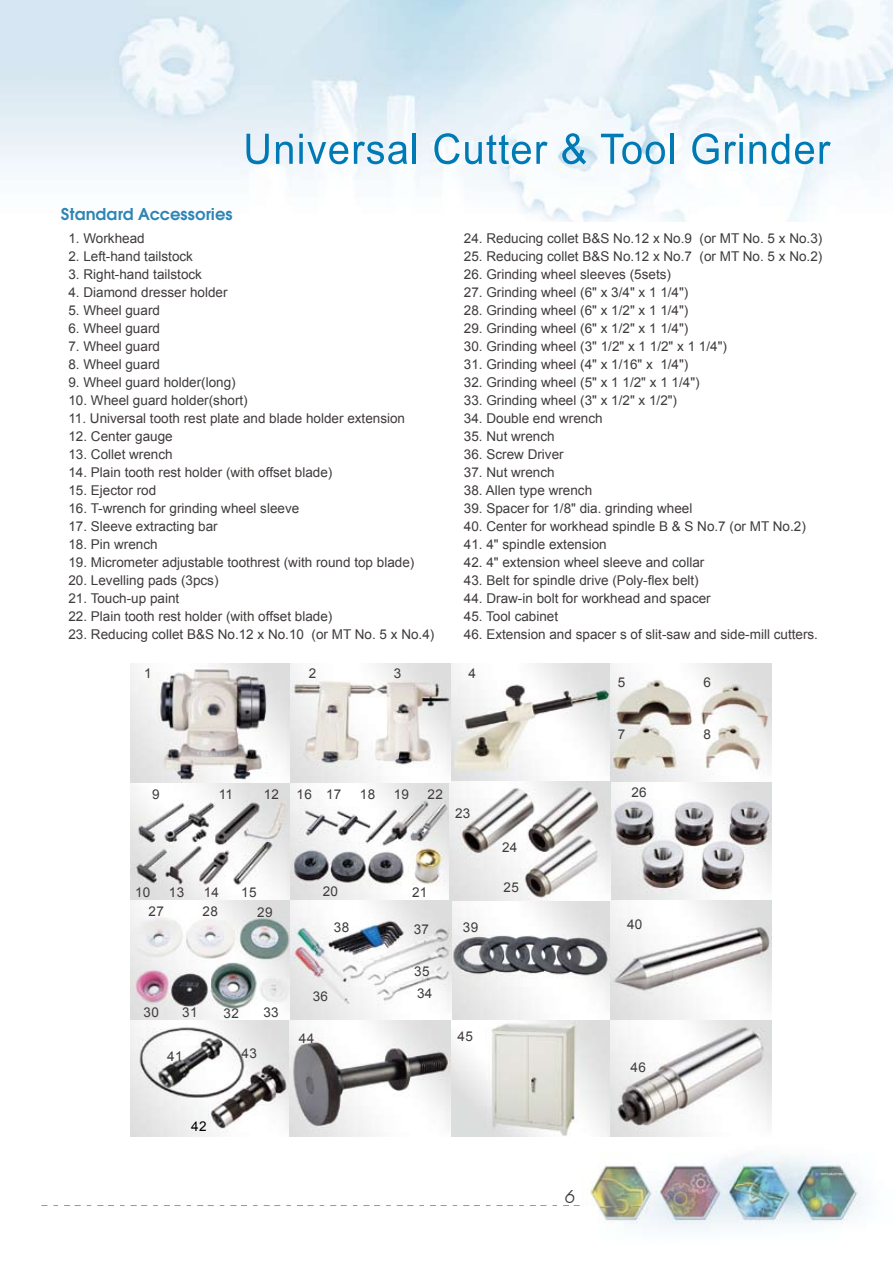
<style>
.page{position:relative;width:893px;height:1263px;background:#fff}
.page>*{position:absolute;margin:0;border:0;box-sizing:border-box;transform-origin:0 0}
.t1{font:600 18px "Avant Gar Got Itc TEE";color:#2d86b7}
.t2{font:italic 18px "Avant Garde IT Cby BT";color:#3f3b3a}
.t3{font:13.5px "Arial";color:#3f3b3a}
.t4{font:13.5px "Arial";color:#000}
</style>
<div class="page">
<img style="left:0;top:0;width:893px;height:221px">
<img style="left:586px;top:1153px;width:278px;height:76px">
<svg style="left:41px;top:1205px;width:539px;height:1px"></svg>
<svg style="left:246px;top:134px;width:23px;height:30px"></svg>
<svg style="left:276px;top:142px;width:17px;height:22px"></svg>
<svg style="left:299px;top:134px;width:49px;height:30px"></svg>
<svg style="left:354px;top:142px;width:53px;height:22px"></svg>
<hr style="left:413px;top:134px;width:3px;height:30px;background:#007ab4">
<svg style="left:434px;top:133px;width:114px;height:31px"></svg>
<svg style="left:562px;top:133px;width:24px;height:31px"></svg>
<svg style="left:601px;top:134px;width:64px;height:30px"></svg>
<hr style="left:670px;top:134px;width:4px;height:30px;background:#007ab4">
<svg style="left:692px;top:133px;width:27px;height:31px"></svg>
<svg style="left:725px;top:134px;width:18px;height:30px"></svg>
<svg style="left:739px;top:142px;width:4px;height:22px"></svg>
<svg style="left:749px;top:134px;width:40px;height:30px"></svg>
<svg style="left:795px;top:142px;width:19px;height:22px"></svg>
<svg style="left:820px;top:142px;width:11px;height:22px"></svg>
<img style="left:130px;top:663px;width:160px;height:357px">
<img style="left:451px;top:782px;width:321px;height:355px">
<img style="left:290px;top:663px;width:482px;height:119px">
<img style="left:290px;top:781px;width:162px;height:238px">
<img style="left:131px;top:1019px;width:320px;height:117px">
<h1 class="t1" style="left:61px;top:204px;width:173px">Standard Accessories</h1>
<p class="t3" style="left:68px;top:229px;width:78px">1. Workhead</p>
<p class="t3" style="left:68px;top:247px;width:126px">2. Left-hand tailstock</p>
<p class="t3" style="left:68px;top:265px;width:135px">3. Right-hand tailstock</p>
<p class="t3" style="left:68px;top:283px;width:161px">4. Diamond dresser holder</p>
<p class="t3" style="left:68px;top:301px;width:93px">5. Wheel guard</p>
<p class="t3" style="left:68px;top:319px;width:93px">6. Wheel guard</p>
<p class="t3" style="left:68px;top:337px;width:93px">7. Wheel guard</p>
<p class="t3" style="left:68px;top:355px;width:93px">8. Wheel guard</p>
<p class="t3" style="left:68px;top:373px;width:169px">9. Wheel guard holder(long)</p>
<p class="t3" style="left:68px;top:391px;width:181px">10. Wheel guard holder(short)</p>
<p class="t3" style="left:68px;top:409px;width:338px">11. Universal tooth rest plate and blade holder extension</p>
<p class="t3" style="left:68px;top:427px;width:106px">12. Center gauge</p>
<p class="t3" style="left:68px;top:445px;width:106px">13. Collet wrench</p>
<p class="t3" style="left:68px;top:463px;width:265px">14. Plain tooth rest holder (with offset blade)</p>
<p class="t3" style="left:68px;top:481px;width:89px">15. Ejector rod</p>
<p class="t3" style="left:68px;top:499px;width:232px">16. T-wrench for grinding wheel sleeve</p>
<p class="t3" style="left:68px;top:517px;width:151px">17. Sleeve extracting bar</p>
<p class="t3" style="left:68px;top:535px;width:91px">18. Pin wrench</p>
<p class="t3" style="left:68px;top:553px;width:347px">19. Micrometer adjustable toothrest (with round top blade)</p>
<p class="t3" style="left:68px;top:571px;width:152px">20. Levelling pads (3pcs)</p>
<p class="t3" style="left:68px;top:589px;width:112px">21. Touch-up paint</p>
<p class="t3" style="left:68px;top:607px;width:265px">22. Plain tooth rest holder (with offset blade)</p>
<p class="t3" style="left:68px;top:625px;width:367px">23. Reducing collet B&amp;S No.12 x No.10 (or MT No. 5 x No.4)</p>
<p class="t3" style="left:464px;top:229px;width:360px">24. Reducing collet B&amp;S No.12 x No.9 (or MT No. 5 x No.3)</p>
<p class="t3" style="left:464px;top:247px;width:360px">25. Reducing collet B&amp;S No.12 x No.7 (or MT No. 5 x No.2)</p>
<p class="t3" style="left:464px;top:265px;width:209px">26. Grinding wheel sleeves (5sets)</p>
<p class="t3" style="left:464px;top:283px;width:226px">27. Grinding wheel (6" x 3/4" x 1 1/4")</p>
<p class="t3" style="left:464px;top:301px;width:226px">28. Grinding wheel (6" x 1/2" x 1 1/4")</p>
<p class="t3" style="left:464px;top:319px;width:226px">29. Grinding wheel (6" x 1/2" x 1 1/4")</p>
<p class="t3" style="left:464px;top:337px;width:265px">30. Grinding wheel (3" 1/2" x 1 1/2" x 1 1/4")</p>
<p class="t3" style="left:464px;top:355px;width:226px">31. Grinding wheel (4" x 1/16" x 1/4")</p>
<p class="t3" style="left:464px;top:373px;width:237px">32. Grinding wheel (5" x 1 1/2" x 1 1/4")</p>
<p class="t3" style="left:464px;top:391px;width:215px">33. Grinding wheel (3" x 1/2" x 1/2")</p>
<p class="t3" style="left:464px;top:409px;width:140px">34. Double end wrench</p>
<p class="t3" style="left:464px;top:427px;width:92px">35. Nut wrench</p>
<p class="t3" style="left:464px;top:445px;width:101px">36. Screw Driver</p>
<p class="t3" style="left:464px;top:463px;width:92px">37. Nut wrench</p>
<p class="t3" style="left:464px;top:481px;width:130px">38. Allen type wrench</p>
<p class="t3" style="left:464px;top:499px;width:230px">39. Spacer for 1/8" dia. grinding wheel</p>
<p class="t3" style="left:464px;top:517px;width:343px">40. Center for workhead spindle B &amp; S No.7 (or MT No.2)</p>
<p class="t3" style="left:464px;top:535px;width:144px">41. 4" spindle extension</p>
<p class="t3" style="left:464px;top:553px;width:242px">42. 4" extension wheel sleeve and collar</p>
<p class="t3" style="left:464px;top:571px;width:236px">43. Belt for spindle drive (Poly-flex belt)</p>
<p class="t3" style="left:464px;top:589px;width:248px">44. Draw-in bolt for workhead and spacer</p>
<p class="t3" style="left:464px;top:607px;width:96px">45. Tool cabinet</p>
<p class="t3" style="left:464px;top:625px;width:356px">46. Extension and spacer s of slit-saw and side-mill cutters.</p>
<p class="t3" style="left:144px;top:664px;width:9px">1</p>
<p class="t3" style="left:468px;top:664px;width:9px">4</p>
<p class="t3" style="left:309px;top:664px;width:9px">2</p>
<p class="t3" style="left:394px;top:664px;width:9px">3</p>
<p class="t3" style="left:618px;top:674px;width:9px">5</p>
<p class="t3" style="left:704px;top:674px;width:9px">6</p>
<p class="t3" style="left:618px;top:726px;width:9px">7</p>
<p class="t3" style="left:704px;top:726px;width:9px">8</p>
<p class="t3" style="left:152px;top:785px;width:9px">9</p>
<p class="t3" style="left:219px;top:785px;width:16px">11</p>
<p class="t3" style="left:264px;top:785px;width:17px">12</p>
<p class="t3" style="left:135px;top:883px;width:17px">10</p>
<p class="t3" style="left:169px;top:883px;width:17px">13</p>
<p class="t3" style="left:204px;top:883px;width:17px">14</p>
<p class="t3" style="left:241px;top:883px;width:17px">15</p>
<p class="t3" style="left:148px;top:902px;width:17px">27</p>
<p class="t3" style="left:203px;top:902px;width:17px">28</p>
<p class="t3" style="left:257px;top:903px;width:17px">29</p>
<p class="t3" style="left:144px;top:1003px;width:17px">30</p>
<p class="t3" style="left:182px;top:1003px;width:17px">31</p>
<p class="t3" style="left:223px;top:1004px;width:17px">32</p>
<p class="t3" style="left:263px;top:1003px;width:17px">33</p>
<p class="t3" style="left:167px;top:1048px;width:17px">41</p>
<p class="t3" style="left:242px;top:1045px;width:17px">43</p>
<p class="t3" style="left:297px;top:785px;width:46px">16 17</p>
<p class="t3" style="left:360px;top:785px;width:17px">18</p>
<p class="t3" style="left:394px;top:785px;width:17px">19</p>
<p class="t3" style="left:428px;top:785px;width:17px">22</p>
<p class="t3" style="left:631px;top:783px;width:17px">26</p>
<p class="t3" style="left:455px;top:805px;width:17px">23</p>
<p class="t3" style="left:323px;top:883px;width:17px">20</p>
<p class="t3" style="left:412px;top:883px;width:17px">21</p>
<p class="t3" style="left:334px;top:918px;width:17px">38</p>
<p class="t3" style="left:414px;top:921px;width:17px">37</p>
<p class="t3" style="left:313px;top:988px;width:17px">36</p>
<p class="t3" style="left:299px;top:1029px;width:17px">44</p>
<p class="t3" style="left:414px;top:962px;width:17px">35</p>
<p class="t3" style="left:417px;top:985px;width:17px">34</p>
<p class="t3" style="left:463px;top:918px;width:17px">39</p>
<p class="t3" style="left:502px;top:839px;width:17px">24</p>
<p class="t3" style="left:504px;top:879px;width:17px">25</p>
<p class="t3" style="left:457px;top:1027px;width:17px">45</p>
<p class="t3" style="left:627px;top:915px;width:17px">40</p>
<p class="t3" style="left:631px;top:1059px;width:17px">46</p>
<p class="t4" style="left:191px;top:1118px;width:17px">42</p>
<h1 class="t2" style="left:565px;top:1185px;width:12px">6</h1>
</div>
